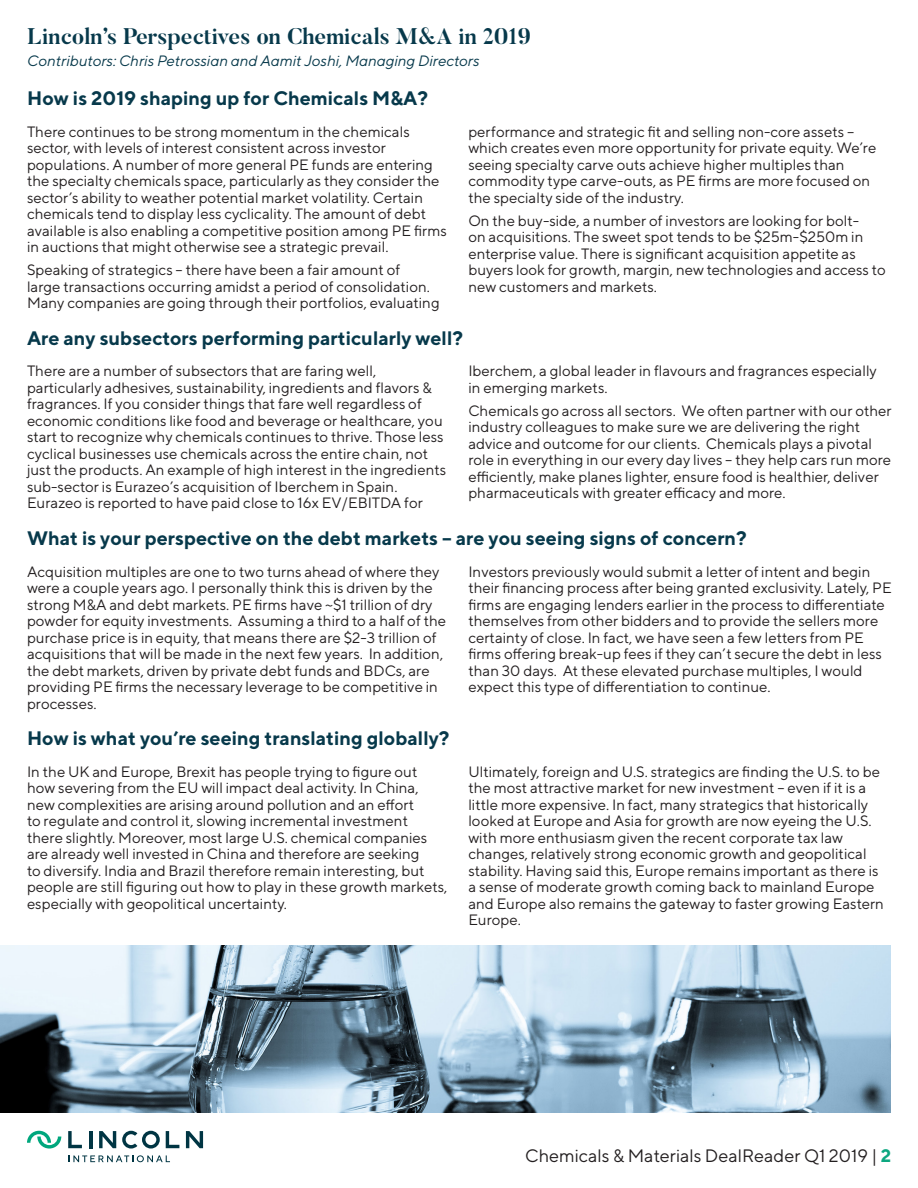
<style>
.page{position:relative;width:918px;height:1188px;background:#fff}
.page>*{position:absolute;margin:0;border:0;box-sizing:border-box;transform-origin:0 0}
.LI_Title_Text{font:700 22.5px "Butler";color:#07394b}
.LI_Subtitle_Blue_Te{font:700 19.5px "TT Norms";color:#07394b}
.t1{font:18px "TT Norms";color:#231f20}
.LI_Body_Text{font:15px/16.5px "TT Norms";color:#231f20}
.LI_Title_Text-2{font:italic 15px "TT Norms";color:#07394b}
.s1{font-weight:700;color:#0da780}
</style>
<div class="page">
<hr style="left:89px;top:1131px;width:3px;height:17px;background:#003543">
<svg style="left:99px;top:1131px;width:17px;height:17px"></svg>
<svg style="left:68px;top:1131px;width:14px;height:17px"></svg>
<svg style="left:186px;top:1131px;width:17px;height:17px"></svg>
<svg style="left:166px;top:1131px;width:13px;height:17px"></svg>
<svg style="left:122px;top:1131px;width:38px;height:18px"></svg>
<svg style="left:27px;top:1131px;width:34px;height:18px"></svg>
<svg style="left:69px;top:1155px;width:101px;height:7px"></svg>
<img style="left:0;top:945px;width:890px;height:167px">
<p class="LI_Title_Text" style="left:27px;top:21px;width:505px">Lincoln’s Perspectives on Chemicals M&amp;A in 2019</p>
<p class="LI_Title_Text-2" style="left:27px;top:52px;width:454px">Contributors: Chris Petrossian and Aamit Joshi, Managing Directors</p>
<p class="LI_Subtitle_Blue_Te" style="left:27px;top:86px;width:402px">How is 2019 shaping up for Chemicals M&amp;A?</p>
<p class="LI_Body_Text" style="left:27px;top:123px;width:421px">There continues to be strong momentum in the chemicals sector, with levels of interest consistent across investor populations. A number of more general PE funds are entering the specialty chemicals space, particularly as they consider the sector’s ability to weather potential market volatility. Certain chemicals tend to display less cyclicality. The amount of debt available is also enabling a competitive position among PE firms in auctions that might otherwise see a strategic prevail.</p>
<p class="LI_Body_Text" style="left:27px;top:262px;width:414px">Speaking of strategics – there have been a fair amount of<br>large transactions occurring amidst a period of consolidation.<br>Many companies are going through their portfolios, evaluating</p>
<p class="LI_Body_Text" style="left:468px;top:123px;width:410px">performance and strategic fit and selling non-core assets – which creates even more opportunity for private equity. We’re seeing specialty carve outs achieve higher multiples than commodity type carve-outs, as PE firms are more focused on the specialty side of the industry.</p>
<p class="LI_Body_Text" style="left:468px;top:212px;width:419px">On the buy-side, a number of investors are looking for bolt-<br>on acquisitions. The sweet spot tends to be $25m-$250m in enterprise value. There is significant acquisition appetite as buyers look for growth, margin, new technologies and access to new customers and markets.</p>
<p class="LI_Subtitle_Blue_Te" style="left:27px;top:325px;width:438px">Are any subsectors performing particularly well?</p>
<p class="LI_Body_Text" style="left:27px;top:362px;width:421px">There are a number of subsectors that are faring well, particularly adhesives, sustainability, ingredients and flavors &amp; fragrances. If you consider things that fare well regardless of economic conditions like food and beverage or healthcare, you start to recognize why chemicals continues to thrive. Those less cyclical businesses use chemicals across the entire chain, not just the products. An example of high interest in the ingredients sub-sector is Eurazeo’s acquisition of Iberchem in Spain.<br>Eurazeo is reported to have paid close to 16x EV/EBITDA for</p>
<p class="LI_Body_Text" style="left:468px;top:362px;width:410px">Iberchem, a global leader in flavours and fragrances especially in emerging markets.</p>
<p class="LI_Body_Text" style="left:468px;top:402px;width:425px">Chemicals go across all sectors. We often partner with our other industry colleagues to make sure we are delivering the right advice and outcome for our clients. Chemicals plays a pivotal role in everything in our every day lives – they help cars run more efficiently, make planes lighter, ensure food is healthier, deliver pharmaceuticals with greater efficacy and more.</p>
<p class="LI_Subtitle_Blue_Te" style="left:27px;top:526px;width:721px">What is your perspective on the debt markets – are you seeing signs of concern?</p>
<p class="LI_Body_Text" style="left:27px;top:563px;width:421px">Acquisition multiples are one to two turns ahead of where they were a couple years ago. I personally think this is driven by the strong M&amp;A and debt markets. PE firms have ~$1 trillion of dry powder for equity investments. Assuming a third to a half of the purchase price is in equity, that means there are $2-3 trillion of acquisitions that will be made in the next few years. In addition, the debt markets, driven by private debt funds and BDCs, are providing PE firms the necessary leverage to be competitive in processes.</p>
<p class="LI_Body_Text" style="left:468px;top:563px;width:425px">Investors previously would submit a letter of intent and begin their financing process after being granted exclusivity. Lately, PE firms are engaging lenders earlier in the process to differentiate themselves from other bidders and to provide the sellers more certainty of close. In fact, we have seen a few letters from PE firms offering break-up fees if they can’t secure the debt in less than 30 days. At these elevated purchase multiples, I would expect this type of differentiation to continue.</p>
<p class="LI_Subtitle_Blue_Te" style="left:27px;top:726px;width:424px">How is what you’re seeing translating globally?</p>
<p class="LI_Body_Text" style="left:27px;top:763px;width:422px">In the UK and Europe, Brexit has people trying to figure out how severing from the EU will impact deal activity. In China, new complexities are arising around pollution and an effort<br>to regulate and control it, slowing incremental investment there slightly. Moreover, most large U.S. chemical companies are already well invested in China and therefore are seeking<br>to diversify. India and Brazil therefore remain interesting, but people are still figuring out how to play in these growth markets, especially with geopolitical uncertainty.</p>
<p class="LI_Body_Text" style="left:468px;top:763px;width:417px">Ultimately, foreign and U.S. strategics are finding the U.S. to be the most attractive market for new investment – even if it is a little more expensive. In fact, many strategics that historically looked at Europe and Asia for growth are now eyeing the U.S. with more enthusiasm given the recent corporate tax law changes, relatively strong economic growth and geopolitical stability. Having said this, Europe remains important as there is a sense of moderate growth coming back to mainland Europe and Europe also remains the gateway to faster growing Eastern Europe.</p>
<p class="t1" style="left:525px;top:1145px;width:368px">Chemicals &amp; Materials DealReader Q1 2019 | <span class="s1">2</span></p>
</div>
